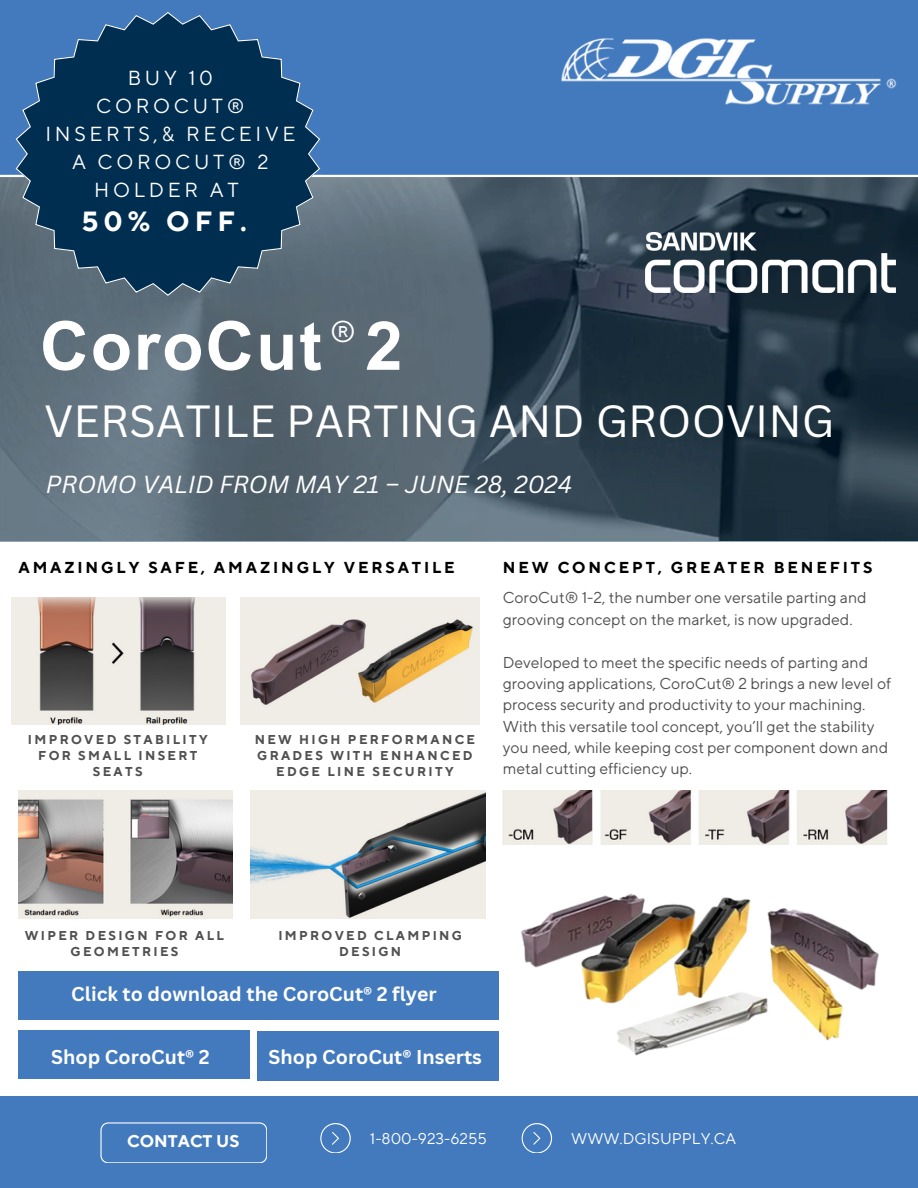
<style>
.page{position:relative;width:918px;height:1188px;background:#fff}
.page>*{position:absolute;margin:0;border:0;box-sizing:border-box;transform-origin:0 0}
.t1{font:700 67.65px "Arial MT Pro";letter-spacing:.03em;color:#fff}
.t2{font:43.95px "Canva Sans";color:#fff}
.t3{font:30px "TT Norms Pro";color:#fff}
.t4{font:700 27.6px "TT Norms Pro";color:#fff}
.t5{font:italic 24px "Canva Sans";color:#fff}
.t6{font:20.25px/28.2px "TT Norms Pro";letter-spacing:.185em;color:#fff;text-align:center}
.t7{font:700 19.5px "Canva Sans";color:#fff}
.t8{font:700 16.95px "TT Norms Pro";color:#fff}
.t9{font:15.75px/21.3px "TT Norms Pro";color:#505050}
.t10{font:700 15.75px "TT Norms Pro";letter-spacing:.18em;color:#000}
.t11{font:15.45px "TT Norms Pro";color:#fff}
.t12{font:700 12.75px/16px "TT Norms Pro";letter-spacing:.185em;color:#505050;text-align:center}
</style>
<div class="page">
<img style="left:12px;top:597px;width:214px;height:128px">
<img style="left:18px;top:791px;width:214px;height:127px">
<img style="left:241px;top:597px;width:238px;height:128px">
<img style="left:250px;top:791px;width:235px;height:127px">
<div style="left:0;top:0;width:918px;height:175px;background:#437abe"></div>
<div style="left:0;top:1096px;width:918px;height:92px;background:#437abe"></div>
<svg style="left:100px;top:1122px;width:167px;height:41px"></svg>
<svg style="left:320px;top:1123px;width:31px;height:30px"></svg>
<svg style="left:522px;top:1123px;width:30px;height:30px"></svg>
<img style="left:561px;top:38px;width:336px;height:67px">
<img style="left:521px;top:893px;width:358px;height:163px">
<img style="left:503px;top:791px;width:385px;height:54px">
<svg style="left:0;top:177px;width:918px;height:365px;background:#435562"></svg>
<svg style="left:16px;top:12px;width:304px;height:284px;background:#184366"></svg>
<img style="left:645px;top:232px;width:251px;height:60px">
<div style="left:18px;top:971px;width:481px;height:49px;background:#437abe"></div>
<div style="left:18px;top:1031px;width:232px;height:48px;background:#437abe"></div>
<div style="left:257px;top:1031px;width:241px;height:49px;background:#437abe"></div>
<h2 class="t6" style="left:45px;top:64px;width:252px">BUY 10<br>COROCUT®<br>INSERTS,&amp; RECEIVE<br>A COROCUT® 2<br>HOLDER AT</h2>
<h2 class="t4" style="left:82px;top:205px;width:167px">50% OFF.</h2>
<p class="t1" style="left:40px;top:321px;width:364px">CoroCut 2</p>
<h6 class="t3" style="left:330px;top:313px;width:28px">®</h6>
<p class="t2" style="left:44px;top:390px;width:792px">VERSATILE PARTING AND GROOVING</p>
<h5 class="t5" style="left:46px;top:468px;width:528px">PROMO VALID FROM MAY 21 – JUNE 28, 2024</h5>
<h5 class="t10" style="left:18px;top:558px;width:438px">AMAZINGLY SAFE, AMAZINGLY VERSATILE</h5>
<p class="t12" style="left:28px;top:732px;width:181px">IMPROVED STABILITY<br>FOR SMALL INSERT<br>SEATS</p>
<h6 class="t12" style="left:255px;top:732px;width:222px">NEW HIGH PERFORMANCE<br>GRADES WITH ENHANCED<br>EDGE LINE SECURITY</h6>
<p class="t10" style="left:503px;top:558px;width:371px">NEW CONCEPT, GREATER BENEFITS</p>
<p class="t9" style="left:503px;top:588px;width:365px">CoroCut® 1-2, the number one versatile parting and grooving concept on the market, is now upgraded.</p>
<p class="t9" style="left:503px;top:652px;width:390px">Developed to meet the specific needs of parting and grooving applications, CoroCut® 2 brings a new level of process security and productivity to your machining.<br>With this versatile tool concept, you’ll get the stability you need, while keeping cost per component down and metal cutting efficiency up.</p>
<h6 class="t12" style="left:25px;top:928px;width:201px">WIPER DESIGN FOR ALL<br>GEOMETRIES</h6>
<p class="t12" style="left:278px;top:928px;width:185px">IMPROVED CLAMPING<br>DESIGN</p>
<h5 class="t7" style="left:71px;top:980px;width:367px">Click to download the CoroCut® 2 flyer</h5>
<p class="t7" style="left:51px;top:1043px;width:160px">Shop CoroCut® 2</p>
<p class="t7" style="left:269px;top:1043px;width:215px">Shop CoroCut® Inserts</p>
<p class="t8" style="left:127px;top:1131px;width:113px">CONTACT US</p>
<p class="t11" style="left:370px;top:1130px;width:118px">1-800-923-6255</p>
<p class="t11" style="left:571px;top:1130px;width:166px">WWW.DGISUPPLY.CA</p>
</div>
